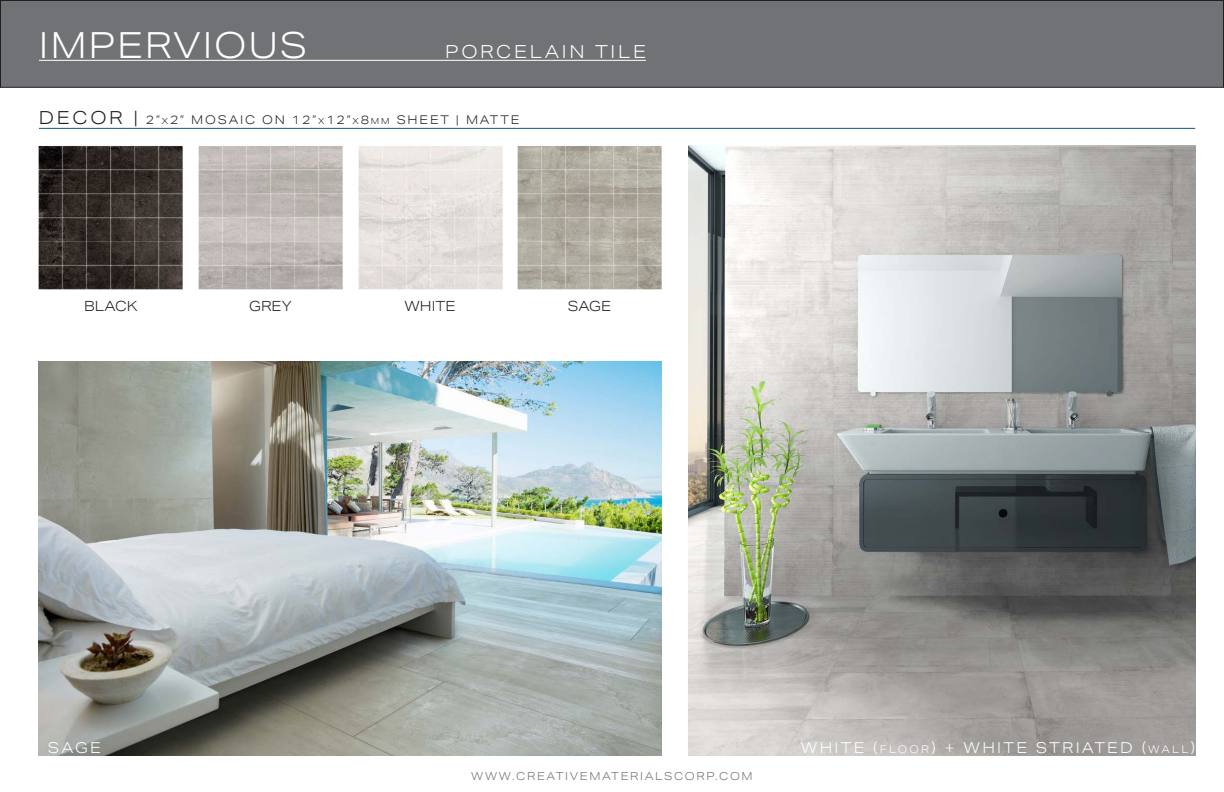
<style>
.page{position:relative;width:1224px;height:792px;background:#fff}
.page>*{position:absolute;margin:0;border:0;box-sizing:border-box;transform-origin:0 0}
.t1{font:300 36px "Aktiv Grotesk Ex";letter-spacing:.05em;color:#fff}
.t2{font:300 18px "Aktiv Grotesk Ex";letter-spacing:.15em;color:#fff}
.t3{font:300 15px "Aktiv Grotesk Ex";letter-spacing:.15em;color:#fff}
.t4{font:300 14px "Aktiv Grotesk Ex";color:#231f20}
.t5{font:300 12px "Aktiv Grotesk Ex";letter-spacing:.15em;color:#231f20}
.t6{font:300 11px "Aktiv Grotesk Ex";letter-spacing:.15em;color:#717275}
.s1{font-size:18px}
.s2{font-size:8.4px}
.s3{font-style:inherit}
.s4{font-size:10.5px}
</style>
<div class="page">
<div style="left:0;top:1px;width:1223px;height:86px;background:#717275"></div>
<div style="left:0;top:0;width:1224px;height:88px;border:1px solid #231f20"></div>
<hr style="left:39px;top:60px;width:607px;height:1px;background:#fff">
<hr style="left:39px;top:128px;width:1156px;height:1px;background:#0d548b">
<img style="left:39px;top:145px;width:144px;height:144px">
<img style="left:199px;top:146px;width:144px;height:143px">
<img style="left:358px;top:146px;width:144px;height:143px">
<img style="left:518px;top:146px;width:144px;height:143px">
<img style="left:688px;top:145px;width:507px;height:611px">
<img style="left:39px;top:361px;width:623px;height:395px">
<p class="t1" style="left:39px;top:24px;width:270px">IMPERVIOUS</p>
<p class="t2" style="left:445px;top:41px;width:202px">PORCELAIN TILE</p>
<p class="t5" style="left:39px;top:113px;width:482px"><span class="s1">DECOR |</span> 2”<span class="s2">X</span>2” MOSAIC ON 12”<span class="s2">X</span>12”<span class="s2">X</span><span class="s3">8</span><span class="s2">MM</span> SHEET | MATTE</p>
<p class="t4" style="left:84px;top:298px;width:55px">BLACK</p>
<p class="t4" style="left:249px;top:298px;width:44px">GREY</p>
<p class="t4" style="left:405px;top:298px;width:52px">WHITE</p>
<p class="t4" style="left:568px;top:298px;width:45px">SAGE</p>
<p class="t3" style="left:48px;top:739px;width:54px">SAGE</p>
<p class="t3" style="left:801px;top:739px;width:396px">WHITE (<span class="s4">FLOOR</span>) + WHITE STRIATED (<span class="s4">WALL</span>)</p>
<p class="t6" style="left:471px;top:770px;width:283px">WWW.CREATIVEMATERIALSCORP.COM</p>
</div>
